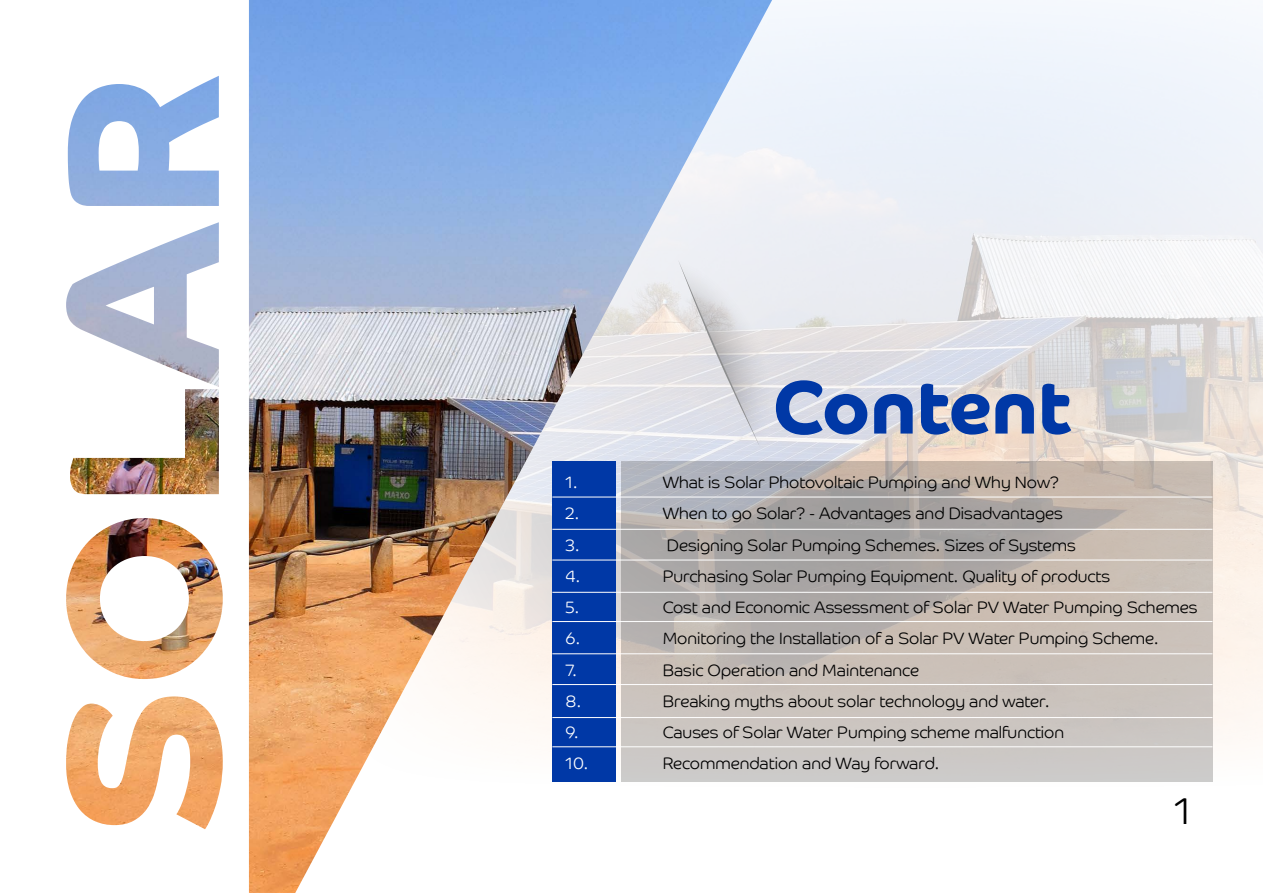
<style>
.page{position:relative;width:1263px;height:893px;background:#fff}
.page>*{position:absolute;margin:0;border:0;box-sizing:border-box;transform-origin:0 0}
.t1{font:75.6px "Barclaycard Co Arabic Bd";color:#0038a6}
.t2{font:37.5px "Barclaycard Co Lt";color:#000}
.t3{font:16.5px "Barclaycard Co Lt";color:#000}
.t4{font:16.5px "Barclaycard Co Lt";color:#fff}
</style>
<div class="page">
<img style="left:772px;top:0;width:491px;height:782px">
<img style="left:66px;top:0;width:706px;height:893px">
<svg style="left:678px;top:260px;width:91px;height:187px;background:#dedee3"></svg>
<svg style="left:621px;top:461px;width:591px;height:320px;background:#bfb9b4"></svg>
<div style="left:552px;top:461px;width:64px;height:320px;background:#0038a6"></div>
<hr style="left:552px;top:497px;width:660px;height:1px;background:#fff">
<hr style="left:552px;top:529px;width:660px;height:1px;background:#fff">
<hr style="left:552px;top:560px;width:660px;height:1px;background:#fff">
<hr style="left:552px;top:592px;width:660px;height:1px;background:#fff">
<hr style="left:552px;top:621px;width:660px;height:1px;background:#fff">
<hr style="left:552px;top:653px;width:660px;height:1px;background:#fff">
<hr style="left:552px;top:684px;width:660px;height:1px;background:#fff">
<hr style="left:552px;top:717px;width:660px;height:1px;background:#fff">
<hr style="left:552px;top:746px;width:660px;height:1px;background:#fff">
<h1 class="t1" style="left:773px;top:363px;width:300px">Content</h1>
<p class="t4" style="left:566px;top:473px;width:13px">1.</p>
<p class="t3" style="left:663px;top:473px;width:398px">What is Solar Photovoltaic Pumping and Why Now?</p>
<p class="t4" style="left:566px;top:504px;width:15px">2.</p>
<p class="t3" style="left:663px;top:504px;width:402px">When to go Solar? - Advantages and Disadvantages</p>
<p class="t4" style="left:566px;top:535px;width:15px">3.</p>
<p class="t3" style="left:667px;top:535px;width:410px">Designing Solar Pumping Schemes. Sizes of Systems</p>
<p class="t4" style="left:566px;top:566px;width:16px">4.</p>
<p class="t3" style="left:663px;top:566px;width:449px">Purchasing Solar Pumping Equipment. Quality of products</p>
<p class="t4" style="left:566px;top:598px;width:15px">5.</p>
<p class="t3" style="left:663px;top:598px;width:536px">Cost and Economic Assessment of Solar PV Water Pumping Schemes</p>
<p class="t4" style="left:566px;top:629px;width:16px">6.</p>
<p class="t3" style="left:663px;top:629px;width:497px">Monitoring the Installation of a Solar PV Water Pumping Scheme.</p>
<p class="t4" style="left:566px;top:660px;width:13px">7.</p>
<p class="t3" style="left:663px;top:660px;width:258px">Basic Operation and Maintenance</p>
<p class="t4" style="left:566px;top:691px;width:17px">8.</p>
<p class="t3" style="left:663px;top:691px;width:388px">Breaking myths about solar technology and water.</p>
<p class="t4" style="left:566px;top:722px;width:14px">9.</p>
<p class="t3" style="left:663px;top:722px;width:403px">Causes of Solar Water Pumping scheme malfunction</p>
<p class="t4" style="left:566px;top:754px;width:24px">10.</p>
<p class="t3" style="left:663px;top:754px;width:278px">Recommendation and Way forward.</p>
<h2 class="t2" style="left:1174px;top:789px;width:18px">1</h2>
</div>
